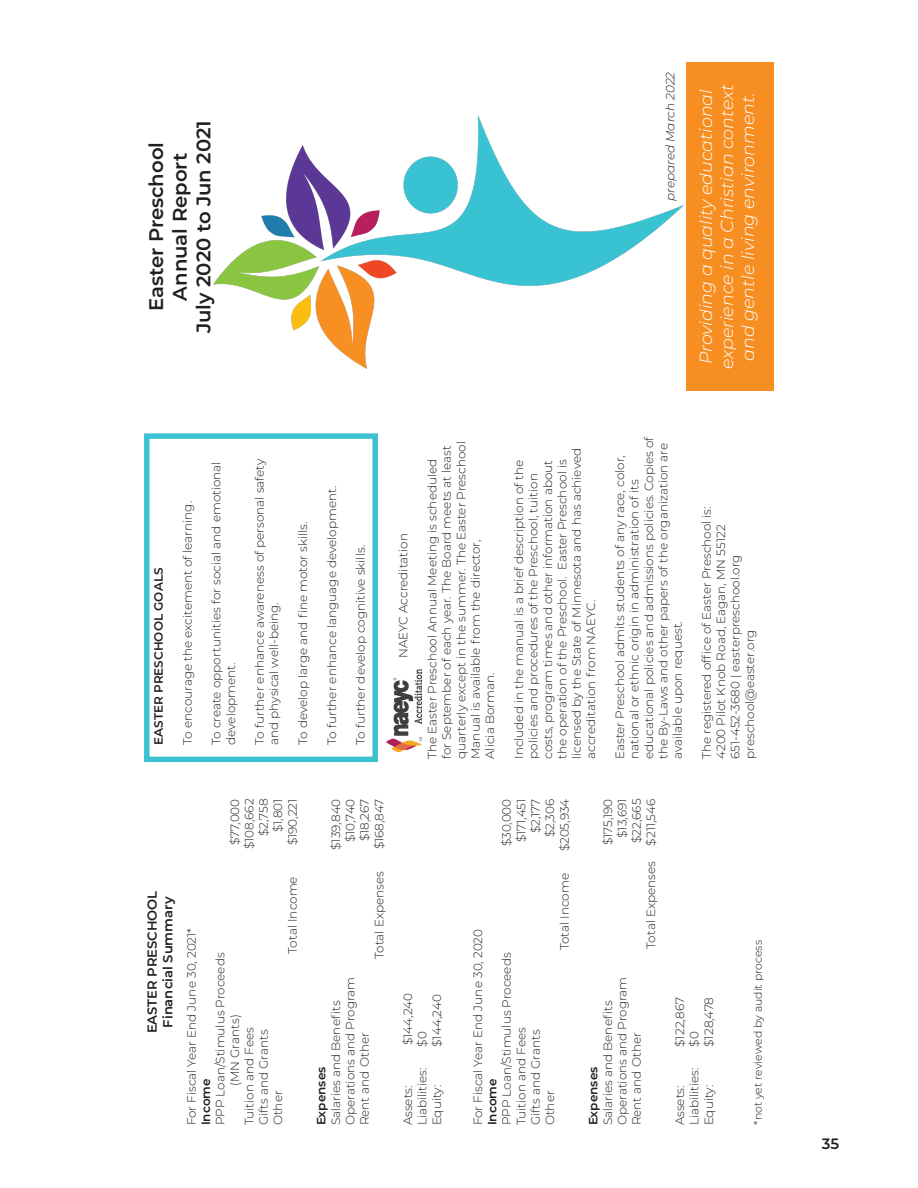
<style>
.page{position:relative;width:918px;height:1188px;background:#fff}
.page>*{position:absolute;margin:0;border:0;box-sizing:border-box;transform-origin:0 0}
.t1{font:600 19.65px/23.5px "Montserrat";color:#231f20;text-align:center}
.t2{font:italic 300 17.55px/21px "Montserrat";color:#fff;text-align:center}
.t3{font:600 15px "Montserrat";color:#231f20}
.t4{font:600 13.05px/15.8px "Montserrat";color:#231f20;text-align:center}
.t5{font:300 12px/14.4px "Montserrat";color:#231f20}
.t6{font:600 12px "Montserrat";color:#231f20}
.t7{font:italic 300 12px "Montserrat";color:#231f20}
.t8{font:300 10.95px "Montserrat";color:#231f20}
.s1{font-weight:600}
</style>
<div class="page">
<div style="left:144px;top:433px;width:234px;height:329px;border:5px solid #3bc1d1"></div>
<img style="left:213px;top:116px;width:470px;height:252px">
<div style="left:687px;top:63px;width:87px;height:328px;background:#f68e22"></div>
<img style="left:387px;top:670px;width:34px;height:81px">
<p class="t1" style="left:143px;top:333px;width:215px;rotate:-90deg">Easter Preschool<br>Annual Report<br>July 2020 to Jun 2021</p>
<p class="t7" style="left:662px;top:201px;width:131px;rotate:-90deg">prepared March 2022</p>
<p class="t2" style="left:695px;top:369px;width:287px;rotate:-90deg">Providing a quality educational experience in a Christian context and gentle living environment.</p>
<p class="t6" style="left:150px;top:745px;width:179px;rotate:-90deg">EASTER PRESCHOOL GOALS</p>
<p class="t5" style="left:180px;top:745px;width:246px;rotate:-90deg">To encourage the excitement of learning.</p>
<p class="t5" style="left:209px;top:745px;width:285px;rotate:-90deg">To create opportunities for social and emotional development.</p>
<p class="t5" style="left:252px;top:745px;width:288px;rotate:-90deg">To further enhance awareness of personal safety and physical well-being.</p>
<p class="t5" style="left:295px;top:745px;width:225px;rotate:-90deg">To develop large and fine motor skills.</p>
<p class="t5" style="left:324px;top:745px;width:261px;rotate:-90deg">To further enhance language development.</p>
<p class="t5" style="left:353px;top:745px;width:201px;rotate:-90deg">To further develop cognitive skills.</p>
<p class="t5" style="left:396px;top:658px;width:127px;rotate:-90deg">NAEYC Accreditation</p>
<p class="t5" style="left:242px;top:849px;width:52px;rotate:-90deg">$108,662</p>
<p class="t5" style="left:256px;top:836px;width:39px;rotate:-90deg">$2,758</p>
<p class="t5" style="left:227px;top:845px;width:48px;rotate:-90deg">$77,000</p>
<p class="t5" style="left:270px;top:832px;width:35px;rotate:-90deg">$1,801</p>
<p class="t5" style="left:285px;top:845px;width:48px;rotate:-90deg">$190,221</p>
<p class="t5" style="left:357px;top:841px;width:44px;rotate:-90deg">$18,267</p>
<p class="t5" style="left:372px;top:849px;width:52px;rotate:-90deg">$168,847</p>
<p class="t5" style="left:343px;top:842px;width:45px;rotate:-90deg">$10,740</p>
<p class="t5" style="left:328px;top:850px;width:53px;rotate:-90deg">$139,840</p>
<p class="t5" style="left:425px;top:759px;width:319px;rotate:-90deg">The Easter Preschool Annual Meeting is scheduled for September of each year. The Board meets at least quarterly except in the summer. The Easter Preschool Manual is available from the director,<br>Alicia Borman.</p>
<p class="t5" style="left:511px;top:759px;width:313px;rotate:-90deg">Included in the manual is a brief description of the policies and procedures of the Preschool, tuition costs, program times and other information about the operation of the Preschool. Easter Preschool is licensed by the State of Minnesota and has achieved accreditation from NAEYC.</p>
<p class="t5" style="left:612px;top:759px;width:324px;rotate:-90deg">Easter Preschool admits students of any race, color, national or ethnic origin in administration of its educational policies and admissions policies. Copies of the By-Laws and other papers of the organization are available upon request.</p>
<p class="t5" style="left:557px;top:851px;width:54px;rotate:-90deg">$205,934</p>
<p class="t5" style="left:542px;top:837px;width:40px;rotate:-90deg">$2,306</p>
<p class="t5" style="left:528px;top:833px;width:36px;rotate:-90deg">$2,177</p>
<p class="t5" style="left:499px;top:846px;width:49px;rotate:-90deg">$30,000</p>
<p class="t5" style="left:514px;top:842px;width:45px;rotate:-90deg">$171,451</p>
<p class="t5" style="left:643px;top:846px;width:48px;rotate:-90deg">$211,546</p>
<p class="t5" style="left:629px;top:843px;width:46px;rotate:-90deg">$22,665</p>
<p class="t5" style="left:600px;top:845px;width:48px;rotate:-90deg">$175,190</p>
<p class="t5" style="left:615px;top:838px;width:41px;rotate:-90deg">$13,691</p>
<p class="t5" style="left:699px;top:759px;width:254px;rotate:-90deg">The registered office of Easter Preschool is:<br>4200 Pilot Knob Road, Eagan, MN 55122<br>651-452-3680 | easterpreschool.org preschool@easter.org</p>
<p class="t4" style="left:144px;top:1033px;width:144px;rotate:-90deg">EASTER PRESCHOOL<br>Financial Summary</p>
<p class="t5" style="left:285px;top:954px;width:79px;rotate:-90deg">Total Income</p>
<p class="t5" style="left:184px;top:1125px;width:199px;rotate:-90deg">For Fiscal Year End June 30, 2021*</p>
<p class="t5" style="left:213px;top:1125px;width:174px;rotate:-90deg">PPP Loan/Stimulus Proceeds</p>
<p class="t5" style="left:227px;top:1086px;width:73px;rotate:-90deg">(MN Grants)</p>
<p class="t5" style="left:242px;top:1125px;width:100px;rotate:-90deg">Tuition and Fees</p>
<p class="t5" style="left:256px;top:1125px;width:97px;rotate:-90deg">Gifts and Grants</p>
<p class="t6" style="left:197px;top:1125px;width:48px;rotate:-90deg">Income</p>
<p class="t5" style="left:270px;top:1125px;width:36px;rotate:-90deg">Other</p>
<p class="t5" style="left:372px;top:959px;width:89px;rotate:-90deg">Total Expenses</p>
<p class="t5" style="left:343px;top:1125px;width:150px;rotate:-90deg">Operations and Program</p>
<p class="t5" style="left:314px;top:1125px;width:126px;rotate:-90deg"><span class="s1">Expenses<br></span>Salaries and Benefits</p>
<p class="t5" style="left:357px;top:1125px;width:95px;rotate:-90deg">Rent and Other</p>
<p class="t5" style="left:400px;top:1045px;width:54px;rotate:-90deg">$144,240</p>
<p class="t5" style="left:429px;top:1047px;width:54px;rotate:-90deg">$144,240</p>
<p class="t5" style="left:415px;top:1047px;width:17px;rotate:-90deg">$0</p>
<p class="t5" style="left:415px;top:1125px;width:59px;rotate:-90deg">Liabilities:</p>
<p class="t5" style="left:429px;top:1125px;width:42px;rotate:-90deg">Equity:</p>
<p class="t5" style="left:400px;top:1125px;width:42px;rotate:-90deg">Assets:</p>
<p class="t5" style="left:557px;top:950px;width:79px;rotate:-90deg">Total Income</p>
<p class="t5" style="left:470px;top:1125px;width:198px;rotate:-90deg">For Fiscal Year End June 30, 2020<br><span class="s1">Income<br></span>PPP Loan/Stimulus Proceeds</p>
<p class="t5" style="left:514px;top:1125px;width:100px;rotate:-90deg">Tuition and Fees</p>
<p class="t5" style="left:528px;top:1125px;width:97px;rotate:-90deg">Gifts and Grants</p>
<p class="t5" style="left:542px;top:1125px;width:36px;rotate:-90deg">Other</p>
<p class="t5" style="left:643px;top:949px;width:89px;rotate:-90deg">Total Expenses</p>
<p class="t5" style="left:615px;top:1125px;width:150px;rotate:-90deg">Operations and Program</p>
<p class="t5" style="left:586px;top:1125px;width:126px;rotate:-90deg"><span class="s1">Expenses<br></span>Salaries and Benefits</p>
<p class="t5" style="left:629px;top:1125px;width:95px;rotate:-90deg">Rent and Other</p>
<p class="t5" style="left:701px;top:1047px;width:51px;rotate:-90deg">$128,478</p>
<p class="t5" style="left:672px;top:1047px;width:51px;rotate:-90deg">$122,867</p>
<p class="t5" style="left:687px;top:1047px;width:17px;rotate:-90deg">$0</p>
<p class="t5" style="left:687px;top:1125px;width:59px;rotate:-90deg">Liabilities:</p>
<p class="t5" style="left:701px;top:1125px;width:42px;rotate:-90deg">Equity:</p>
<p class="t5" style="left:672px;top:1125px;width:42px;rotate:-90deg">Assets:</p>
<p class="t8" style="left:750px;top:1125px;width:187px;rotate:-90deg">*not yet reviewed by audit process</p>
<p class="t3" style="left:822px;top:1133px;width:19px">35</p>
</div>
